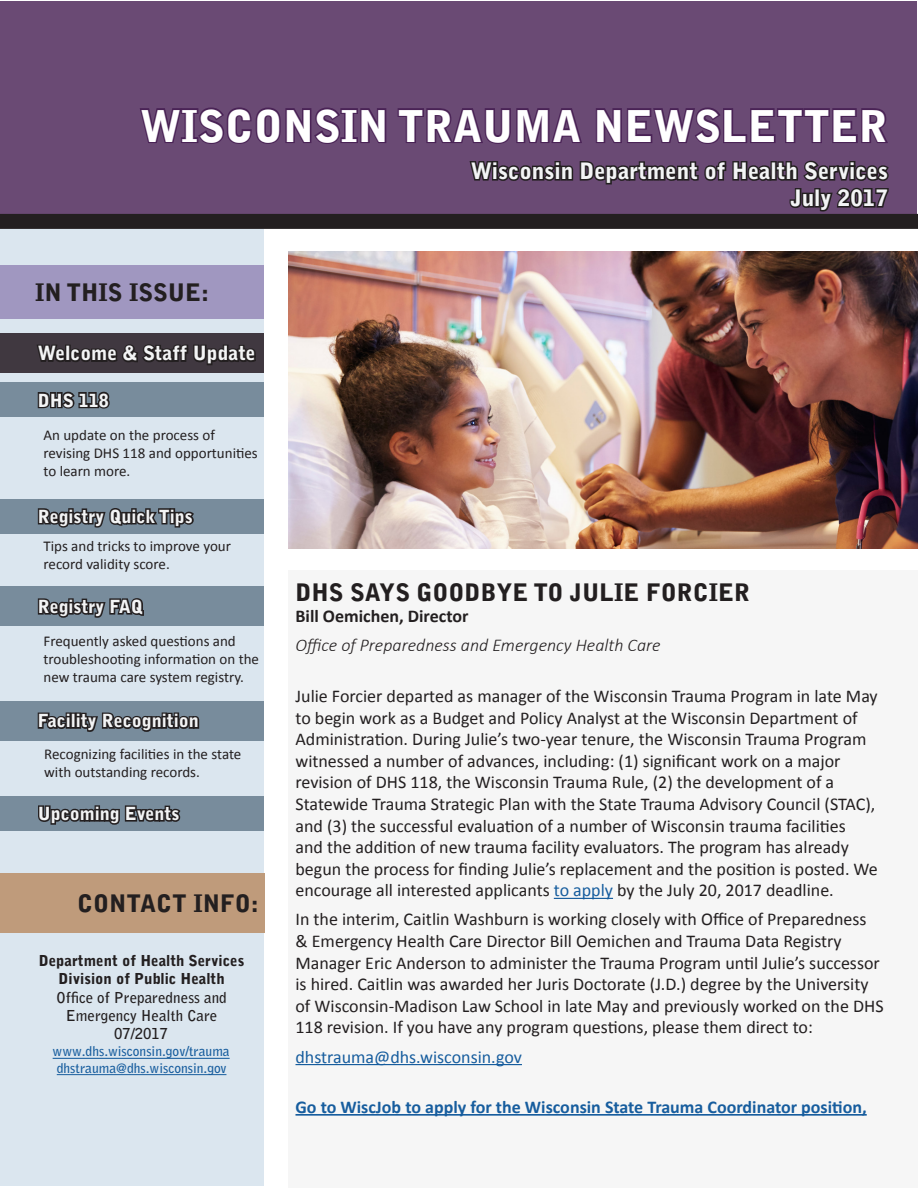
<style>
.page{position:relative;width:918px;height:1188px;background:#fff}
.page>*{position:absolute;margin:0;border:0;box-sizing:border-box;transform-origin:0 0}
.t1{font:900 43.5px "Bell Gothic Std";color:#fff}
.t2{font:900 24px "Bell Gothic Std";color:#231f20}
.t3{font:900 22.5px/27px "Bell Gothic Std";color:#f3f4f5;text-align:right}
.t4{font:900 19.5px "Bell Gothic Std";color:#f3f4f5}
.t5{font:18px/21.6px "Calibri";color:#231f20}
.t6{font:900 18px "Bell Gothic Std";color:#f3f4f5}
.t7{font:700 18px "Calibri";color:#175d9e}
.t8{font:italic 300 18px "Calibri";color:#231f20}
.t9{font:18px "Calibri";color:#175d9e}
.t10{font:700 18px "Calibri";color:#231f20}
.t11{font:15px/18px "Calibri";color:#231f20}
.t12{font:700 15px/18.1px "Bell Gothic Std";color:#231f20;text-align:center}
.t13{font:900 15px/18.1px "Bell Gothic Std";color:#231f20;text-align:center}
.t14{font:700 13.5px/16.4px "Bell Gothic Std";color:#175d9e;text-align:center}
.s1{color:#175d9e}
</style>
<div class="page">
<div style="left:1px;top:227px;width:263px;height:959px;background:#dbe6ef"></div>
<div style="left:1px;top:1px;width:916px;height:218px;background:#6a4a74"></div>
<svg style="left:140px;top:107px;width:247px;height:37px"></svg>
<svg style="left:397px;top:107px;width:492px;height:105px"></svg>
<div style="left:288px;top:571px;width:630px;height:617px;background:#f6f6f6"></div>
<hr style="left:554px;top:898px;width:59px;height:1px;background:#175d9e">
<hr style="left:296px;top:1064px;width:226px;height:1px;background:#175d9e">
<hr style="left:296px;top:1114px;width:571px;height:2px;background:#175d9e">
<div style="left:1px;top:265px;width:263px;height:54px;background:#a097c0"></div>
<div style="left:0;top:214px;width:918px;height:15px;background:#231f20"></div>
<img style="left:288px;top:251px;width:630px;height:297px">
<div style="left:0;top:873px;width:265px;height:59px;background:#bf9b7b"></div>
<div style="left:0;top:333px;width:263px;height:40px;background:#403840"></div>
<div style="left:0;top:383px;width:263px;height:34px;background:#788c9c"></div>
<svg style="left:35px;top:344px;width:223px;height:65px"></svg>
<div style="left:0;top:499px;width:263px;height:34px;background:#788c9c"></div>
<svg style="left:36px;top:508px;width:160px;height:26px"></svg>
<div style="left:0;top:586px;width:263px;height:40px;background:#788c9c"></div>
<svg style="left:37px;top:598px;width:107px;height:20px"></svg>
<div style="left:0;top:701px;width:263px;height:39px;background:#788c9c"></div>
<svg style="left:37px;top:712px;width:163px;height:20px"></svg>
<div style="left:0;top:796px;width:263px;height:34px;background:#788c9c"></div>
<svg style="left:37px;top:805px;width:146px;height:26px"></svg>
<hr style="left:53px;top:1058px;width:177px;height:1px;background:#175d9e">
<hr style="left:57px;top:1074px;width:169px;height:1px;background:#175d9e">
<h1 class="t1" style="left:140px;top:101px;width:749px">WISCONSIN TRAUMA NEWSLETTER</h1>
<p class="t3" style="left:471px;top:158px;width:419px">Wisconsin Department of Health Services<br>July 2017</p>
<h2 class="t2" style="left:35px;top:278px;width:175px">IN THIS ISSUE:</h2>
<p class="t4" style="left:38px;top:342px;width:219px">Welcome &amp; Staff Update</p>
<p class="t6" style="left:38px;top:390px;width:72px">DHS 118</p>
<p class="t11" style="left:44px;top:426px;width:216px">An update on the process of revising DHS 118 and opportunities to learn more.</p>
<p class="t6" style="left:38px;top:506px;width:157px">Registry Quick Tips</p>
<p class="t11" style="left:44px;top:537px;width:189px">Tips and tricks to improve your record validity score.</p>
<p class="t6" style="left:38px;top:596px;width:107px">Registry FAQ</p>
<p class="t11" style="left:44px;top:632px;width:217px">Frequently asked questions and troubleshooting information on the new trauma care system registry.</p>
<p class="t6" style="left:38px;top:710px;width:163px">Facility Recognition</p>
<p class="t11" style="left:44px;top:745px;width:199px">Recognizing facilities in the state with outstanding records.</p>
<p class="t6" style="left:38px;top:803px;width:143px">Upcoming Events</p>
<h2 class="t2" style="left:77px;top:889px;width:183px">CONTACT INFO:</h2>
<p class="t13" style="left:39px;top:952px;width:207px">Department of Health Services<br>Division of Public Health</p>
<p class="t12" style="left:57px;top:989px;width:172px">Office of Preparedness and<br>Emergency Health Care<br>07/2017</p>
<p class="t14" style="left:53px;top:1043px;width:178px">www.dhs.wisconsin.gov/trauma dhstrauma@dhs.wisconsin.gov</p>
<h2 class="t2" style="left:296px;top:578px;width:456px">DHS SAYS GOODBYE TO JULIE FORCIER</h2>
<p class="t10" style="left:296px;top:605px;width:175px">Bill Oemichen, Director</p>
<p class="t8" style="left:296px;top:634px;width:367px">Office of Preparedness and Emergency Health Care</p>
<p class="t5" style="left:296px;top:685px;width:584px">Julie Forcier departed as manager of the Wisconsin Trauma Program in late May to begin work as a Budget and Policy Analyst at the Wisconsin Department of Administration. During Julie’s two-year tenure, the Wisconsin Trauma Program witnessed a number of advances, including: (1) significant work on a major revision of DHS 118, the Wisconsin Trauma Rule, (2) the development of a Statewide Trauma Strategic Plan with the State Trauma Advisory Council (STAC), and (3) the successful evaluation of a number of Wisconsin trauma facilities<br>and the addition of new trauma facility evaluators. The program has already begun the process for finding Julie’s replacement and the position is posted. We encourage all interested applicants <span class="s1">to apply</span> by the July 20, 2017 deadline.</p>
<p class="t5" style="left:296px;top:909px;width:590px">In the interim, Caitlin Washburn is working closely with Office of Preparedness<br>&amp; Emergency Health Care Director Bill Oemichen and Trauma Data Registry Manager Eric Anderson to administer the Trauma Program until Julie’s successor is hired. Caitlin was awarded her Juris Doctorate (J.D.) degree by the University of Wisconsin-Madison Law School in late May and previously worked on the DHS 118 revision. If you have any program questions, please them direct to:</p>
<p class="t9" style="left:296px;top:1045px;width:228px">dhstrauma@dhs.wisconsin.gov</p>
<p class="t7" style="left:296px;top:1096px;width:573px">Go to WiscJob to apply for the Wisconsin State Trauma Coordinator position,</p>
</div>
